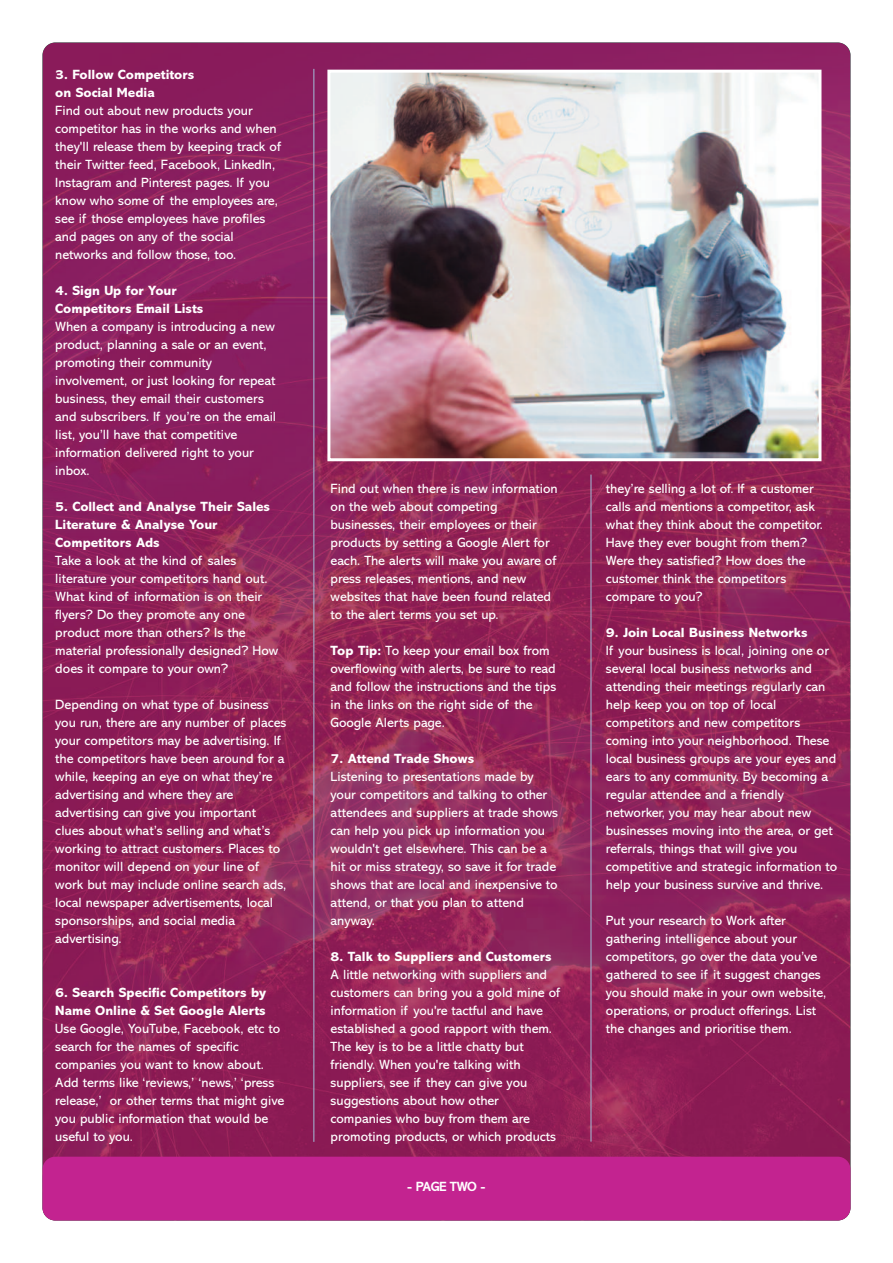
<style>
.page{position:relative;width:893px;height:1263px;background:#fff}
.page>*{position:absolute;margin:0;border:0;box-sizing:border-box;transform-origin:0 0}
.t1{font:13.5px/18px "Abadi";color:#fff}
.t2{font:800 13.5px/18px "Abadi";color:#fff}
.t3{font:700 13.5px "Abadi";letter-spacing:-.025em;color:#fff}
.s1{font-weight:800}
</style>
<div class="page">
<img style="left:43px;top:43px;width:807px;height:1177px;border-radius:13px">
<div style="left:43px;top:1157px;width:807px;height:63px;background:#c32390;border-radius:13px"></div>
<hr style="left:314px;top:69px;width:1px;height:1073px;background:#a4bdd9">
<hr style="left:591px;top:475px;width:1px;height:666px;background:#a4bdd9">
<img style="left:331px;top:74px;width:486px;height:383px">
<div style="left:327px;top:70px;width:494px;height:391px;border:3px solid #fff"></div>
<p class="t2" style="left:55px;top:67px;width:140px">3. Follow Competitors on Social Media</p>
<p class="t1" style="left:55px;top:103px;width:227px">Find out about new products your competitor has in the works and when they'll release them by keeping track of their Twitter feed, Facebook, LinkedIn, Instagram and Pinterest pages. If you know who some of the employees are, see if those employees have profiles and pages on any of the social networks and follow those, too.</p>
<p class="t2" style="left:55px;top:283px;width:149px">4. Sign Up for Your<br>Competitors Email Lists</p>
<p class="t1" style="left:55px;top:319px;width:222px">When a company is introducing a new product, planning a sale or an event, promoting their community involvement, or just looking for repeat business, they email their customers and subscribers. If you’re on the email list, you’ll have that competitive information delivered right to your inbox.</p>
<p class="t2" style="left:55px;top:499px;width:216px">5. Collect and Analyse Their Sales<br>Literature &amp; Analyse Your<br>Competitors Ads</p>
<p class="t1" style="left:55px;top:553px;width:224px">Take a look at the kind of sales literature your competitors hand out.<br>What kind of information is on their flyers? Do they promote any one product more than others? Is the material professionally designed? How does it compare to your own?</p>
<p class="t1" style="left:55px;top:697px;width:233px">Depending on what type of business you run, there are any number of places your competitors may be advertising. If the competitors have been around for a while, keeping an eye on what they’re advertising and where they are advertising can give you important clues about what’s selling and what’s working to attract customers. Places to monitor will depend on your line of work but may include online search ads, local newspaper advertisements, local sponsorships, and social media advertising.</p>
<p class="t2" style="left:55px;top:985px;width:212px">6. Search Specific Competitors by<br>Name Online &amp; Set Google Alerts</p>
<p class="t1" style="left:55px;top:1021px;width:231px">Use Google, YouTube, Facebook, etc to search for the names of specific companies you want to know about.<br>Add terms like ‘reviews,’ ‘news,’ ‘press release,’ or other terms that might give you public information that would be useful to you.</p>
<p class="t1" style="left:331px;top:481px;width:229px">Find out when there is new information on the web about competing businesses, their employees or their products by setting a Google Alert for each. The alerts will make you aware of press releases, mentions, and new websites that have been found related to the alert terms you set up.</p>
<p class="t1" style="left:331px;top:643px;width:227px"><span class="s1">Top Tip:</span> To keep your email box from overflowing with alerts, be sure to read and follow the instructions and the tips in the links on the right side of the Google Alerts page.</p>
<p class="t2" style="left:331px;top:751px;width:145px">7. Attend Trade Shows</p>
<p class="t1" style="left:331px;top:769px;width:229px">Listening to presentations made by your competitors and talking to other attendees and suppliers at trade shows can help you pick up information you wouldn't get elsewhere. This can be a hit or miss strategy, so save it for trade shows that are local and inexpensive to attend, or that you plan to attend anyway.</p>
<p class="t2" style="left:331px;top:949px;width:223px">8. Talk to Suppliers and Customers</p>
<p class="t1" style="left:331px;top:967px;width:231px">A little networking with suppliers and customers can bring you a gold mine of information if you're tactful and have established a good rapport with them.<br>The key is to be a little chatty but friendly. When you're talking with suppliers, see if they can give you suggestions about how other companies who buy from them are promoting products, or which products</p>
<p class="t3" style="left:407px;top:1182px;width:80px">- PAGE TWO -</p>
<p class="t1" style="left:606px;top:481px;width:219px">they’re selling a lot of. If a customer calls and mentions a competitor, ask what they think about the competitor.<br>Have they ever bought from them?<br>Were they satisfied? How does the customer think the competitors compare to you?</p>
<p class="t2" style="left:606px;top:625px;width:203px">9. Join Local Business Networks</p>
<p class="t1" style="left:606px;top:643px;width:233px">If your business is local, joining one or several local business networks and attending their meetings regularly can help keep you on top of local competitors and new competitors coming into your neighborhood. These local business groups are your eyes and ears to any community. By becoming a regular attendee and a friendly networker, you may hear about new businesses moving into the area, or get referrals, things that will give you competitive and strategic information to help your business survive and thrive.</p>
<p class="t1" style="left:606px;top:913px;width:222px">Put your research to Work after gathering intelligence about your competitors, go over the data you’ve gathered to see if it suggest changes you should make in your own website, operations, or product offerings. List the changes and prioritise them.</p>
</div>
